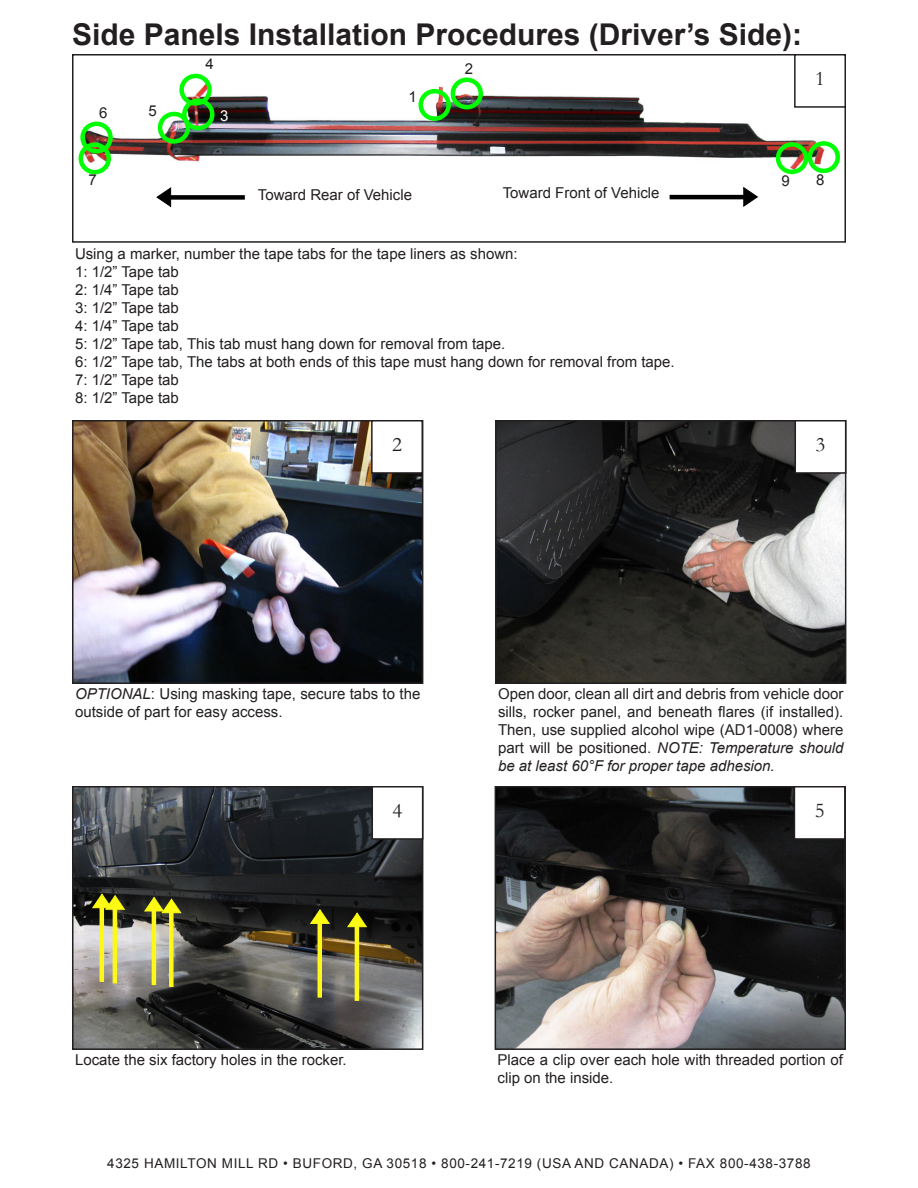
<style>
.page{position:relative;width:918px;height:1188px;background:#fff}
.page>*{position:absolute;margin:0;border:0;box-sizing:border-box;transform-origin:0 0}
.t1{font:700 30px "Arial";color:#231f20}
.t2{font:21px "Garamond";color:#231f20}
.t3{font:15px/18px "Arial";color:#231f20}
.t4{font:15px "Arial";color:#fff}
.t5{font:13.5px "Arial";letter-spacing:.045em;color:#231f20}
.s1{font-style:italic}
</style>
<div class="page">
<img style="left:75px;top:789px;width:345px;height:258px">
<div style="left:72px;top:786px;width:351px;height:264px;border:2px solid #231f20"></div>
<svg style="left:347px;top:912px;width:20px;height:15px"></svg>
<hr style="left:355px;top:919px;width:4px;height:82px;background:#fdf81a">
<svg style="left:310px;top:909px;width:20px;height:15px"></svg>
<hr style="left:318px;top:916px;width:4px;height:82px;background:#fdf81a">
<div style="left:169px;top:905px;width:5px;height:82px;background:#fdf81a"></div>
<svg style="left:144px;top:897px;width:38px;height:16px"></svg>
<hr style="left:152px;top:903px;width:4px;height:82px;background:#fdf81a">
<hr style="left:113px;top:902px;width:4px;height:81px;background:#fdf81a">
<svg style="left:92px;top:893px;width:33px;height:17px"></svg>
<hr style="left:100px;top:900px;width:4px;height:82px;background:#fdf81a">
<img style="left:498px;top:423px;width:345px;height:258px">
<div style="left:495px;top:420px;width:351px;height:264px;border:2px solid #231f20"></div>
<img style="left:78px;top:73px;width:762px;height:118px">
<div style="left:72px;top:54px;width:774px;height:189px;border:2px solid #231f20"></div>
<img style="left:75px;top:423px;width:345px;height:258px">
<div style="left:72px;top:420px;width:351px;height:264px;border:2px solid #231f20"></div>
<img style="left:498px;top:789px;width:345px;height:258px">
<div style="left:495px;top:786px;width:351px;height:264px;border:2px solid #231f20"></div>
<div style="left:372px;top:421px;width:50px;height:52px;background:#fff"></div>
<div style="left:371px;top:420px;width:52px;height:54px;border:2px solid #231f20"></div>
<div style="left:372px;top:787px;width:51px;height:52px;background:#fff"></div>
<div style="left:372px;top:786px;width:51px;height:54px;border:2px solid #231f20"></div>
<div style="left:794px;top:787px;width:51px;height:52px;background:#fff"></div>
<div style="left:794px;top:786px;width:52px;height:54px;border:2px solid #231f20"></div>
<div style="left:795px;top:421px;width:51px;height:52px;background:#fff"></div>
<div style="left:795px;top:420px;width:51px;height:54px;border:2px solid #231f20"></div>
<div style="left:795px;top:55px;width:50px;height:52px;background:#fff"></div>
<div style="left:794px;top:54px;width:52px;height:54px;border:2px solid #231f20"></div>
<svg style="left:743px;top:187px;width:15px;height:20px"></svg>
<hr style="left:670px;top:195px;width:81px;height:4px;background:#000">
<svg style="left:156px;top:187px;width:15px;height:20px"></svg>
<div style="left:163px;top:195px;width:82px;height:5px;background:#000"></div>
<div style="left:418px;top:89px;width:33px;height:32px;border:4px solid #0f0;border-radius:50%"></div>
<div style="left:451px;top:78px;width:32px;height:31px;border:4px solid #0f0;border-radius:50%"></div>
<div style="left:79px;top:142px;width:32px;height:32px;border:4px solid #0f0;border-radius:50%"></div>
<div style="left:158px;top:112px;width:32px;height:32px;border:4px solid #0f0;border-radius:50%"></div>
<div style="left:182px;top:98px;width:32px;height:32px;border:4px solid #0f0;border-radius:50%"></div>
<div style="left:80px;top:122px;width:33px;height:32px;border:4px solid #0f0;border-radius:50%"></div>
<div style="left:808px;top:141px;width:32px;height:32px;border:4px solid #0f0;border-radius:50%"></div>
<div style="left:179px;top:74px;width:33px;height:32px;border:4px solid #0f0;border-radius:50%"></div>
<div style="left:776px;top:142px;width:32px;height:32px;border:4px solid #0f0;border-radius:50%"></div>
<p class="t1" style="left:72px;top:15px;width:732px">Side Panels Installation Procedures (Driver’s Side):</p>
<p class="t3" style="left:99px;top:103px;width:10px">6</p>
<p class="t3" style="left:206px;top:55px;width:10px">4</p>
<p class="t3" style="left:148px;top:102px;width:10px">5</p>
<p class="t4" style="left:220px;top:106px;width:10px">3</p>
<p class="t3" style="left:409px;top:88px;width:10px">1</p>
<p class="t3" style="left:465px;top:60px;width:10px">2</p>
<p class="t2" style="left:815px;top:65px;width:11px">1</p>
<p class="t3" style="left:88px;top:171px;width:10px">7</p>
<p class="t3" style="left:258px;top:186px;width:156px">Toward Rear of Vehicle</p>
<p class="t3" style="left:503px;top:184px;width:158px">Toward Front of Vehicle</p>
<p class="t3" style="left:75px;top:245px;width:444px">Using a marker, number the tape tabs for the tape liners as shown:</p>
<p class="t3" style="left:75px;top:263px;width:105px">1: 1/2” Tape tab</p>
<p class="t3" style="left:75px;top:281px;width:105px">2: 1/4” Tape tab</p>
<p class="t3" style="left:75px;top:299px;width:105px">3: 1/2” Tape tab</p>
<p class="t3" style="left:75px;top:317px;width:105px">4: 1/4” Tape tab</p>
<p class="t3" style="left:75px;top:335px;width:432px">5: 1/2” Tape tab, This tab must hang down for removal from tape.</p>
<p class="t3" style="left:75px;top:353px;width:601px">6: 1/2” Tape tab, The tabs at both ends of this tape must hang down for removal from tape.</p>
<p class="t3" style="left:75px;top:371px;width:105px">7: 1/2” Tape tab</p>
<p class="t3" style="left:75px;top:389px;width:105px">8: 1/2” Tape tab</p>
<p class="t2" style="left:392px;top:431px;width:11px">2</p>
<p class="t3" style="left:782px;top:171px;width:10px">9</p>
<p class="t3" style="left:816px;top:171px;width:10px">8</p>
<p class="t2" style="left:816px;top:431px;width:11px">3</p>
<p class="t3" style="left:75px;top:685px;width:347px"><span class="s1">OPTIONAL</span>: Using masking tape, secure tabs to the outside of part for easy access.</p>
<p class="t3" style="left:498px;top:685px;width:347px;text-align:justify">Open door, clean all dirt and debris from vehicle door sills, rocker panel, and beneath flares (if installed).<br>Then, use supplied alcohol wipe (AD1-0008) where part will be positioned. <span class="s1">NOTE: Temperature should be at least 60°F for proper tape adhesion.</span></p>
<p class="t2" style="left:393px;top:797px;width:11px">4</p>
<p class="t2" style="left:815px;top:797px;width:11px">5</p>
<p class="t3" style="left:75px;top:1051px;width:273px">Locate the six factory holes in the rocker.</p>
<p class="t3" style="left:498px;top:1051px;width:347px">Place a clip over each hole with threaded portion of clip on the inside.</p>
<p class="t5" style="left:107px;top:1154px;width:705px">4325 HAMILTON MILL RD • BUFORD, GA 30518 • 800-241-7219 (USA AND CANADA) • FAX 800-438-3788</p>
</div>
